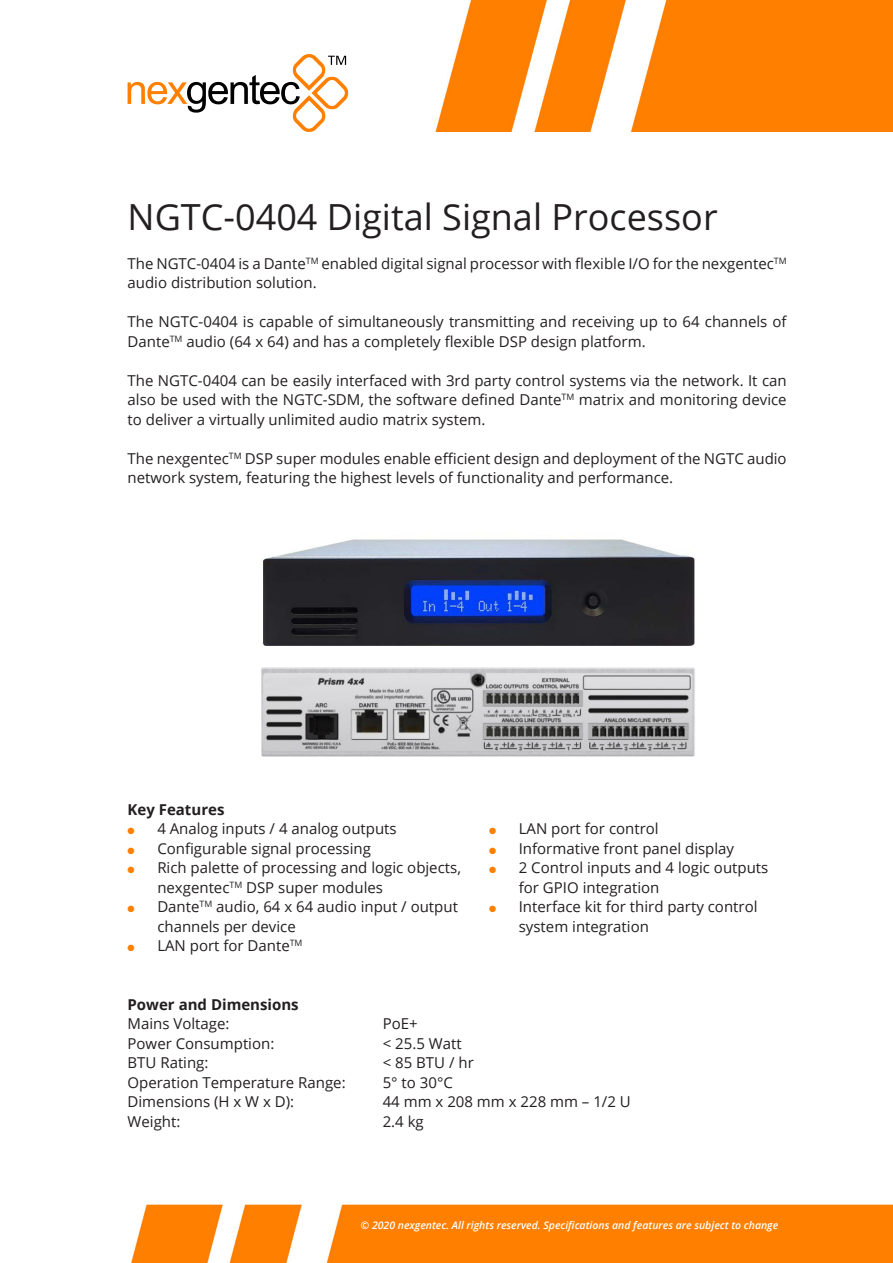
<style>
.page{position:relative;width:893px;height:1263px;background:#fff}
.page>*{position:absolute;margin:0;border:0;box-sizing:border-box;transform-origin:0 0}
.t1{font:36px "Open Sans";color:#231f20}
.t2{font:15px/19.5px "Open Sans";color:#231f20}
.t3{font:700 15px/19.5px "Open Sans";color:#231f20}
.t4{font:italic 600 10.5px "Open Sans";color:#fff}
.s1{color:#ff8000}
.s2{font-weight:400}
</style>
<div class="page">
<img style="left:127px;top:0;width:766px;height:132px">
<img style="left:131px;top:1205px;width:762px;height:58px">
<img style="left:262px;top:667px;width:433px;height:90px">
<img style="left:263px;top:539px;width:432px;height:107px">
<svg style="left:128px;top:53px;width:221px;height:79px"></svg>
<p class="t1" style="left:128px;top:192px;width:592px">NGTC-0404 Digital Signal Processor</p>
<p class="t2" style="left:128px;top:253px;width:661px">The NGTC-0404 is a Dante<sup>TM</sup> enabled digital signal processor with flexible I/O for the nexgentec<sup>TM </sup>audio distribution solution.</p>
<p class="t2" style="left:128px;top:311px;width:661px">The NGTC-0404 is capable of simultaneously transmitting and receiving up to 64 channels of<br>Dante<sup>TM</sup> audio (64 x 64) and has a completely flexible DSP design platform.</p>
<p class="t2" style="left:128px;top:370px;width:661px;text-align:justify">The NGTC-0404 can be easily interfaced with 3rd party control systems via the network. It can also be used with the NGTC-SDM, the software defined Dante<sup>TM</sup> matrix and monitoring device to deliver a virtually unlimited audio matrix system.</p>
<p class="t2" style="left:128px;top:448px;width:661px">The nexgentec<sup>TM</sup> DSP super modules enable efficient design and deployment of the NGTC audio network system, featuring the highest levels of functionality and performance.</p>
<p class="t3" style="left:128px;top:799px;width:98px">Key Features</p>
<p class="t2" style="left:128px;top:818px;width:271px"><span class="s1">●</span> 4 Analog inputs / 4 analog outputs</p>
<p class="t2" style="left:128px;top:838px;width:245px"><span class="s1">●</span> Configurable signal processing</p>
<p class="t2" style="left:157px;top:857px;width:305px;text-indent:-30px"><span class="s1">●</span> Rich palette of processing and logic objects, nexgentec<sup>TM</sup> DSP super modules</p>
<p class="t2" style="left:157px;top:896px;width:302px;text-indent:-30px"><span class="s1">●</span> Dante<sup>TM</sup> audio, 64 x 64 audio input / output channels per device</p>
<p class="t2" style="left:128px;top:935px;width:176px"><span class="s1">●</span> LAN port for Dante<sup>TM</sup></p>
<p class="t3" style="left:128px;top:994px;width:173px">Power and Dimensions<br><span class="s2">Mains Voltage:</span></p>
<p class="t2" style="left:383px;top:1013px;width:37px">PoE+</p>
<p class="t2" style="left:489px;top:818px;width:171px"><span class="s1">●</span> LAN port for control</p>
<p class="t2" style="left:489px;top:838px;width:247px"><span class="s1">●</span> Informative front panel display</p>
<p class="t2" style="left:519px;top:857px;width:251px;text-indent:-30px"><span class="s1">●</span> 2 Control inputs and 4 logic outputs for GPIO integration</p>
<p class="t2" style="left:519px;top:896px;width:240px;text-indent:-30px"><span class="s1">●</span> Interface kit for third party control system integration</p>
<p class="t2" style="left:128px;top:1033px;width:148px">Power Consumption:</p>
<p class="t2" style="left:383px;top:1033px;width:80px">&lt; 25.5 Watt</p>
<p class="t2" style="left:128px;top:1052px;width:82px">BTU Rating:</p>
<p class="t2" style="left:383px;top:1052px;width:93px">&lt; 85 BTU / hr</p>
<p class="t2" style="left:128px;top:1072px;width:220px">Operation Temperature Range:</p>
<p class="t2" style="left:383px;top:1072px;width:72px">5° to 30°C</p>
<p class="t2" style="left:128px;top:1091px;width:168px">Dimensions (H x W x D):</p>
<p class="t2" style="left:383px;top:1091px;width:250px">44 mm x 208 mm x 228 mm – 1/2 U</p>
<p class="t2" style="left:128px;top:1111px;width:54px">Weight:</p>
<p class="t2" style="left:383px;top:1111px;width:43px">2.4 kg</p>
<p class="t4" style="left:361px;top:1218px;width:419px">© 2020 nexgentec. All rights reserved. Specifications and features are subject to change</p>
</div>
